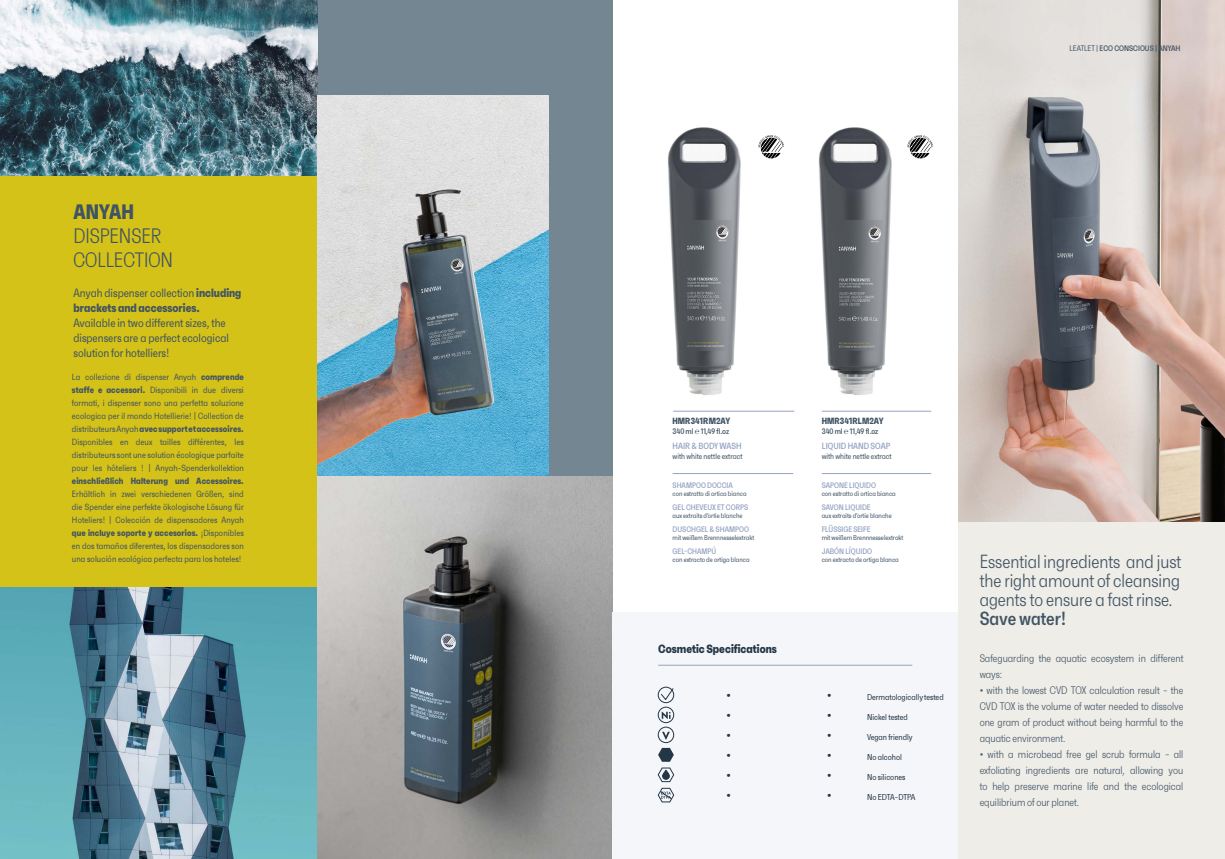
<style>
.page{position:relative;width:1225px;height:859px;background:#fff}
.page>*{position:absolute;margin:0;border:0;box-sizing:border-box;transform-origin:0 0}
.t1{font:300 20.9px/23.9px "Faktum X Con";color:#415464}
.t2{font:700 20.9px "Faktum X Con";color:#415464}
.t3{font:300 19px/19px "Faktum X Con";color:#415464;text-align:justify}
.t4{font:500 19px "Faktum X Con";color:#415464}
.t5{font:12px/15px "Faktum X Con";color:#415464}
.t6{font:700 12px/15px "Faktum X Con";color:#415464}
.t7{font:700 12px "Faktum X Con";color:#233746}
.t8{font:300 11px/16px "Faktum X Con";color:#415464;text-align:justify}
.t9{font:9px/13px "Faktum X Con";letter-spacing:.01em;color:#415464;text-align:justify}
.t10{font:700 9px "Faktum X Con";letter-spacing:.01em;color:#415464}
.t11{font:500 9px "Faktum X Con";color:#96a4c3}
.t12{font:8.6px "Faktum X Con";color:#233746}
.t13{font:700 8.6px "Faktum X Con";color:#233746}
.t14{font:8.6px "Faktum X Con";letter-spacing:-.02em;color:#233746}
.t15{font:500 8px "Faktum X Con";color:#96a4c3}
.t16{font:500 8px "Faktum X Con";color:#415464}
.t17{font:8px "Faktum X Con";color:#415464}
.t18{font:7px "Faktum X Con";color:#415464}
.s1{font-weight:400}
.s2{font-weight:700}
.s3{font-family:"Arial";font-weight:400}
</style>
<div class="page">
<img style="left:0;top:0;width:318px;height:176px">
<div style="left:318px;top:0;width:294px;height:859px;background:#758693"></div>
<div style="left:0;top:176px;width:452px;height:412px;background:#d5c218"></div>
<img style="left:318px;top:95px;width:231px;height:382px">
<img style="left:0;top:588px;width:318px;height:271px">
<img style="left:318px;top:477px;width:294px;height:382px">
<img style="left:668px;top:127px;width:87px;height:284px">
<img style="left:819px;top:127px;width:87px;height:284px">
<div style="left:958px;top:19px;width:267px;height:840px;background:#eeede8"></div>
<img style="left:958px;top:0;width:267px;height:521px">
<hr style="left:673px;top:411px;width:121px;height:1px;background:#96a4c3">
<hr style="left:821px;top:411px;width:110px;height:1px;background:#96a4c3">
<hr style="left:821px;top:473px;width:110px;height:1px;background:#96a4c3">
<div style="left:612px;top:612px;width:346px;height:247px;background:#f5f6fa"></div>
<hr style="left:672px;top:473px;width:121px;height:1px;background:#96a4c3">
<hr style="left:658px;top:665px;width:254px;height:1px;background:#96a4c3">
<div style="left:658px;top:687px;width:16px;height:16px;border:1px solid #233746;border-radius:50%"></div>
<svg style="left:660px;top:687px;width:14px;height:14px"></svg>
<div style="left:658px;top:707px;width:16px;height:16px;border:1px solid #233746;border-radius:50%"></div>
<svg style="left:661px;top:712px;width:9px;height:7px"></svg>
<div style="left:658px;top:727px;width:16px;height:16px;border:1px solid #233746;border-radius:50%"></div>
<svg style="left:662px;top:732px;width:8px;height:8px"></svg>
<svg style="left:657px;top:748px;width:18px;height:55px"></svg>
<svg style="left:907px;top:135px;width:26px;height:23px"></svg>
<svg style="left:758px;top:135px;width:26px;height:23px"></svg>
<h1 class="t2" style="left:73px;top:198px;width:62px">ANYAH</h1>
<h1 class="t1" style="left:73px;top:224px;width:101px">DISPENSER<br>COLLECTION</h1>
<h3 class="t6" style="left:73px;top:285px;width:169px"><span class="s1">Anyah dispenser collection</span> including brackets and accessories.</h3>
<h3 class="t5" style="left:73px;top:315px;width:157px">Available in two different sizes, the dispensers are a perfect ecological solution for hotelliers!</h3>
<p class="t9" style="left:72px;top:370px;width:173px">La collezione di dispenser Anyah <span class="s2">comprende staffe e accessori.</span> Disponibili in due diversi formati, i dispenser sono una perfetta soluzione ecologica per il mondo Hotellierie! | Collection de distributeurs Anyah <span class="s2">avec support et accessoires.<br></span>Disponibles en deux tailles différentes, les distributeurs sont une solution écologique parfaite pour les hôteliers ! | Anyah-Spenderkollektion</p>
<p class="t10" style="left:72px;top:475px;width:173px">einschließlich Halterung und Accessoires.</p>
<p class="t9" style="left:72px;top:487px;width:173px">Erhältlich in zwei verschiedenen Größen, sind die Spender eine perfekte ökologische Lösung für Hoteliers! | Colección de dispensadores Anyah <span class="s2">que incluye soporte y accesorios.</span> ¡Disponibles en dos tamaños diferentes, los dispensadores son una solución ecológica perfecta para los hoteles!</p>
<p class="t16" style="left:1069px;top:43px;width:112px"><span class="s1">LEATLET |</span> ECO CONSCIOUS | ANYAH</p>
<p class="t10" style="left:672px;top:415px;width:59px">HMR341RM2AY</p>
<p class="t10" style="left:821px;top:415px;width:63px">HMR341RLM2AY</p>
<p class="t16" style="left:672px;top:427px;width:58px">340 ml <span class="s3">℮</span> 11,49 fl.oz</p>
<p class="t16" style="left:821px;top:427px;width:58px">340 ml <span class="s3">℮</span> 11,49 fl.oz</p>
<p class="t11" style="left:821px;top:440px;width:70px">LIQUID HAND SOAP</p>
<p class="t17" style="left:821px;top:451px;width:71px">with white nettle extract</p>
<p class="t11" style="left:672px;top:440px;width:71px">HAIR &amp; BODY WASH</p>
<p class="t17" style="left:672px;top:451px;width:71px">with white nettle extract</p>
<p class="t15" style="left:672px;top:480px;width:62px">SHAMPOO DOCCIA</p>
<p class="t18" style="left:672px;top:489px;width:76px">con estratto di ortica bianca</p>
<p class="t15" style="left:672px;top:502px;width:77px">GEL CHEVEUX ET CORPS</p>
<p class="t18" style="left:672px;top:511px;width:71px">aux extraits d’ortie blanche</p>
<p class="t15" style="left:672px;top:524px;width:78px">DUSCHGEL &amp; SHAMPOO</p>
<p class="t18" style="left:672px;top:533px;width:83px">mit weißem Brennnesselextrakt</p>
<p class="t15" style="left:672px;top:546px;width:45px">GEL-CHAMPÚ</p>
<p class="t18" style="left:672px;top:555px;width:78px">con extracto de ortiga blanca</p>
<h3 class="t7" style="left:658px;top:641px;width:120px">Cosmetic Specifications</h3>
<p class="t13" style="left:727px;top:689px;width:5px">•</p>
<p class="t13" style="left:727px;top:709px;width:5px">•</p>
<p class="t13" style="left:727px;top:729px;width:5px">•</p>
<p class="t13" style="left:727px;top:749px;width:5px">•</p>
<p class="t13" style="left:727px;top:769px;width:5px">•</p>
<p class="t13" style="left:727px;top:789px;width:5px">•</p>
<p class="t15" style="left:821px;top:480px;width:56px">SAPONE LIQUIDO</p>
<p class="t18" style="left:821px;top:489px;width:76px">con estratto di ortica bianca</p>
<p class="t15" style="left:821px;top:502px;width:50px">SAVON LIQUIDE</p>
<p class="t18" style="left:821px;top:511px;width:71px">aux extraits d’ortie blanche</p>
<p class="t15" style="left:821px;top:524px;width:50px">FLÜSSIGE SEIFE</p>
<p class="t18" style="left:821px;top:533px;width:83px">mit weißem Brennnesselextrakt</p>
<p class="t15" style="left:821px;top:546px;width:52px">JABÓN LÍQUIDO</p>
<p class="t18" style="left:821px;top:555px;width:78px">con extracto de ortiga blanca</p>
<p class="t13" style="left:827px;top:689px;width:5px">•</p>
<p class="t13" style="left:827px;top:709px;width:5px">•</p>
<p class="t13" style="left:827px;top:729px;width:5px">•</p>
<p class="t13" style="left:827px;top:749px;width:5px">•</p>
<p class="t13" style="left:827px;top:769px;width:5px">•</p>
<p class="t13" style="left:827px;top:789px;width:5px">•</p>
<p class="t12" style="left:867px;top:692px;width:78px">Dermatologically tested</p>
<p class="t12" style="left:867px;top:712px;width:42px">Nickel tested</p>
<p class="t12" style="left:867px;top:732px;width:47px">Vegan friendly</p>
<p class="t12" style="left:867px;top:752px;width:36px">No alcohol</p>
<p class="t12" style="left:867px;top:771px;width:40px">No silicones</p>
<p class="t14" style="left:867px;top:791px;width:50px">No EDTA-DTPA</p>
<h2 class="t3" style="left:979px;top:551px;width:203px">Essential ingredients and just the right amount of cleansing agents to ensure a fast rinse.</h2>
<h2 class="t4" style="left:979px;top:606px;width:88px">Save water!</h2>
<p class="t8" style="left:979px;top:650px;width:205px">Safeguarding the aquatic ecosystem in different ways:</p>
<p class="t8" style="left:979px;top:682px;width:205px">• with the lowest CVD TOX calculation result - the CVD TOX is the volume of water needed to dissolve one gram of product without being harmful to the aquatic environment.</p>
<p class="t8" style="left:979px;top:746px;width:205px">• with a microbead free gel scrub formula - all exfoliating ingredients are natural, allowing you to help preserve marine life and the ecological equilibrium of our planet.</p>
</div>
